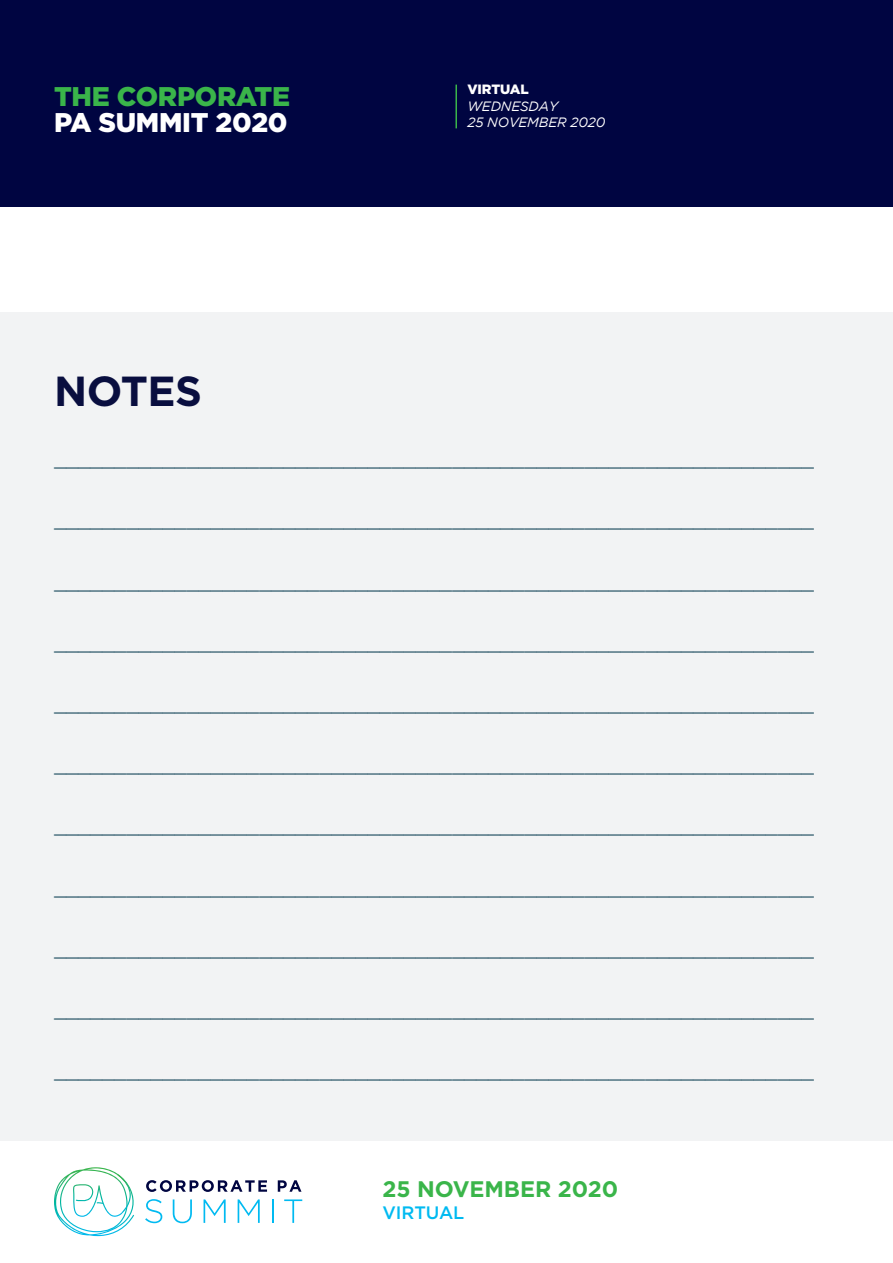
<style>
.page{position:relative;width:893px;height:1263px;background:#fff}
.page>*{position:absolute;margin:0;border:0;box-sizing:border-box;transform-origin:0 0}
.t1{font:700 42px "Gotham";letter-spacing:-.01em;color:#090e3f}
.t2{font:900 27px "Gotham";letter-spacing:-.01em;color:#3ab54a}
.t3{font:900 27px "Gotham";letter-spacing:-.01em;color:#fff}
.t4{font:22.5px "Maven Pro";color:#093d51}
.t5{font:700 22.5px "Gotham";letter-spacing:-.005em;color:#3ab54a}
.t6{font:500 18px "Gotham";letter-spacing:-.005em;color:#00baf1}
.t7{font:italic 13.5px "Gotham";letter-spacing:-.01em;color:#fff}
.t8{font:900 13.5px "Gotham";letter-spacing:-.01em;color:#fff}
</style>
<div class="page">
<svg style="left:146px;top:1180px;width:121px;height:12px"></svg>
<svg style="left:278px;top:1180px;width:23px;height:12px"></svg>
<svg style="left:145px;top:1199px;width:17px;height:24px"></svg>
<svg style="left:173px;top:1199px;width:19px;height:24px"></svg>
<svg style="left:204px;top:1199px;width:22px;height:24px"></svg>
<svg style="left:238px;top:1199px;width:22px;height:24px"></svg>
<hr style="left:272px;top:1199px;width:2px;height:24px;background:#00baf1">
<svg style="left:284px;top:1199px;width:18px;height:24px"></svg>
<svg style="left:54px;top:1167px;width:80px;height:69px"></svg>
<div style="left:0;top:0;width:893px;height:207px;background:#000541"></div>
<div style="left:0;top:312px;width:893px;height:828px;background:#f2f3f4"></div>
<hr style="left:455px;top:85px;width:2px;height:43px;background:#3ab54a">
<p class="t2" style="left:54px;top:81px;width:238px">THE CORPORATE</p>
<p class="t3" style="left:54px;top:107px;width:235px">PA SUMMIT 2020</p>
<p class="t1" style="left:54px;top:363px;width:150px">NOTES</p>
<p class="t8" style="left:467px;top:82px;width:63px">VIRTUAL</p>
<p class="t7" style="left:467px;top:99px;width:92px">WEDNESDAY</p>
<p class="t7" style="left:467px;top:115px;width:139px">25 NOVEMBER 2020</p>
<p class="t4" style="left:54px;top:445px;width:762px">_______________________________________________________________</p>
<p class="t4" style="left:54px;top:507px;width:762px">_______________________________________________________________</p>
<p class="t4" style="left:54px;top:568px;width:762px">_______________________________________________________________</p>
<p class="t4" style="left:54px;top:629px;width:762px">_______________________________________________________________</p>
<p class="t4" style="left:54px;top:690px;width:762px">_______________________________________________________________</p>
<p class="t4" style="left:54px;top:751px;width:762px">_______________________________________________________________</p>
<p class="t4" style="left:54px;top:813px;width:762px">_______________________________________________________________</p>
<p class="t4" style="left:54px;top:874px;width:762px">_______________________________________________________________</p>
<p class="t4" style="left:54px;top:935px;width:762px">_______________________________________________________________</p>
<p class="t4" style="left:54px;top:996px;width:762px">_______________________________________________________________</p>
<p class="t4" style="left:54px;top:1057px;width:762px">_______________________________________________________________</p>
<p class="t5" style="left:382px;top:1174px;width:237px">25 NOVEMBER 2020</p>
<p class="t6" style="left:382px;top:1201px;width:83px">VIRTUAL</p>
</div>
